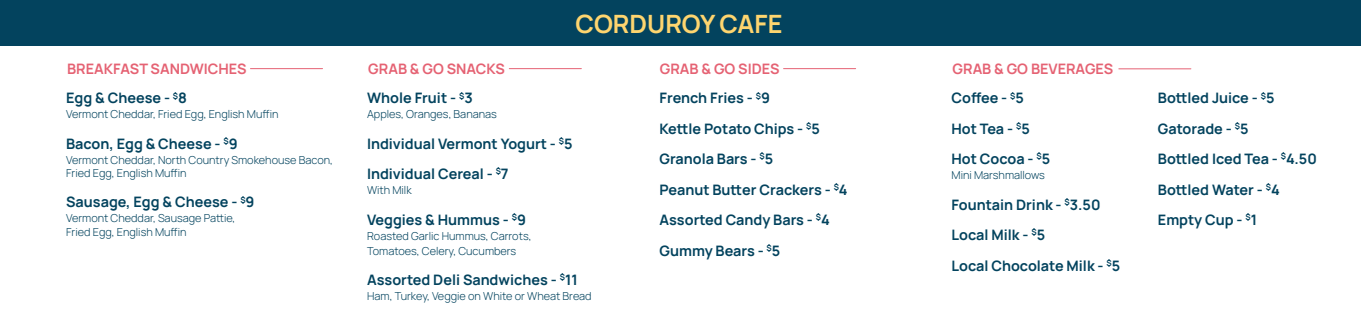
<style>
.page{position:relative;width:1361px;height:324px;background:#fff}
.page>*{position:absolute;margin:0;border:0;box-sizing:border-box;transform-origin:0 0}
.t1{font:200 25.2px "Manrope";color:#fed56f}
.t2{font:200 14.4px/30.5px "Manrope";color:#03435e}
.t3{font:200 14.4px/29.7px "Manrope";color:#e56273}
.t4{font:200 11px/13.2px "Manrope";color:#03435e}
.s1{color:#03435e}
.s2{color:#e56273}
</style>
<div class="page">
<div style="left:0;top:0;width:1361px;height:46px;background:#03435e"></div>
<hr style="left:250px;top:68px;width:73px;height:1px;background:#e56273">
<hr style="left:509px;top:68px;width:72px;height:1px;background:#e56273">
<hr style="left:783px;top:68px;width:73px;height:1px;background:#e56273">
<hr style="left:1119px;top:68px;width:72px;height:1px;background:#e56273">
<p class="t3" style="left:66px;top:53px;width:182px">BREAKFAST SANDWICHES<br><span class="s1">Egg &amp; Cheese -</span> <sup>$</sup><span class="s1">8</span></p>
<p class="t4" style="left:66px;top:107px;width:214px">Vermont Cheddar, Fried Egg, English Muffin</p>
<p class="t2" style="left:66px;top:128px;width:173px">Bacon, Egg &amp; Cheese - <sup>$</sup>9</p>
<p class="t4" style="left:66px;top:153px;width:268px">Vermont Cheddar, North Country Smokehouse Bacon,<br>Fried Egg, English Muffin</p>
<p class="t2" style="left:66px;top:186px;width:190px">Sausage, Egg &amp; Cheese - <sup>$</sup>9</p>
<p class="t4" style="left:66px;top:211px;width:171px">Vermont Cheddar, Sausage Pattie,<br>Fried Egg, English Muffin</p>
<h1 class="t1" style="left:575px;top:6px;width:209px">CORDUROY CAFE</h1>
<p class="t3" style="left:367px;top:53px;width:139px">GRAB &amp; GO SNACKS<br><span class="s1">Whole Fruit -</span> <sup>$</sup><span class="s1">3</span></p>
<p class="t4" style="left:367px;top:107px;width:131px">Apples, Oranges, Bananas</p>
<p class="t2" style="left:367px;top:128px;width:207px">Individual Vermont Yogurt - <sup>$</sup>5<br>Individual Cereal - <sup>$</sup>7</p>
<p class="t4" style="left:367px;top:183px;width:46px">With Milk</p>
<p class="t2" style="left:367px;top:204px;width:160px">Veggies &amp; Hummus - <sup>$</sup>9</p>
<p class="t4" style="left:367px;top:228px;width:166px;line-height:15px">Roasted Garlic Hummus, Carrots,<br>Tomatoes, Celery, Cucumbers</p>
<p class="t2" style="left:367px;top:264px;width:212px">Assorted Deli Sandwiches - <sup>$</sup>11</p>
<p class="t4" style="left:367px;top:289px;width:226px">Ham, Turkey, Veggie on White or Wheat Bread</p>
<p class="t2" style="left:659px;top:53px;width:190px;line-height:30.4px"><span class="s2">GRAB &amp; GO SIDES<br></span>French Fries - <sup>$</sup>9<br>Kettle Potato Chips - <sup>$</sup>5<br>Granola Bars - <sup>$</sup>5<br>Peanut Butter Crackers - <sup>$</sup>4<br>Assorted Candy Bars - <sup>$</sup>4<br>Gummy Bears - <sup>$</sup>5</p>
<p class="t2" style="left:951px;top:53px;width:163px;line-height:30.2px"><span class="s2">GRAB &amp; GO BEVERAGES<br></span>Coffee - <sup>$</sup>5<br>Hot Tea - <sup>$</sup>5<br>Hot Cocoa - <sup>$</sup>5</p>
<p class="t4" style="left:951px;top:168px;width:95px">Mini Marshmallows</p>
<p class="t2" style="left:951px;top:189px;width:170px">Fountain Drink - <sup>$</sup>3.50<br>Local Milk - <sup>$</sup>5<br>Local Chocolate Milk - <sup>$</sup>5</p>
<p class="t2" style="left:1158px;top:82px;width:160px">Bottled Juice - <sup>$</sup>5<br>Gatorade - <sup>$</sup>5<br>Bottled Iced Tea - <sup>$</sup>4.50<br>Bottled Water - <sup>$</sup>4<br>Empty Cup - <sup>$</sup>1</p>
</div>
